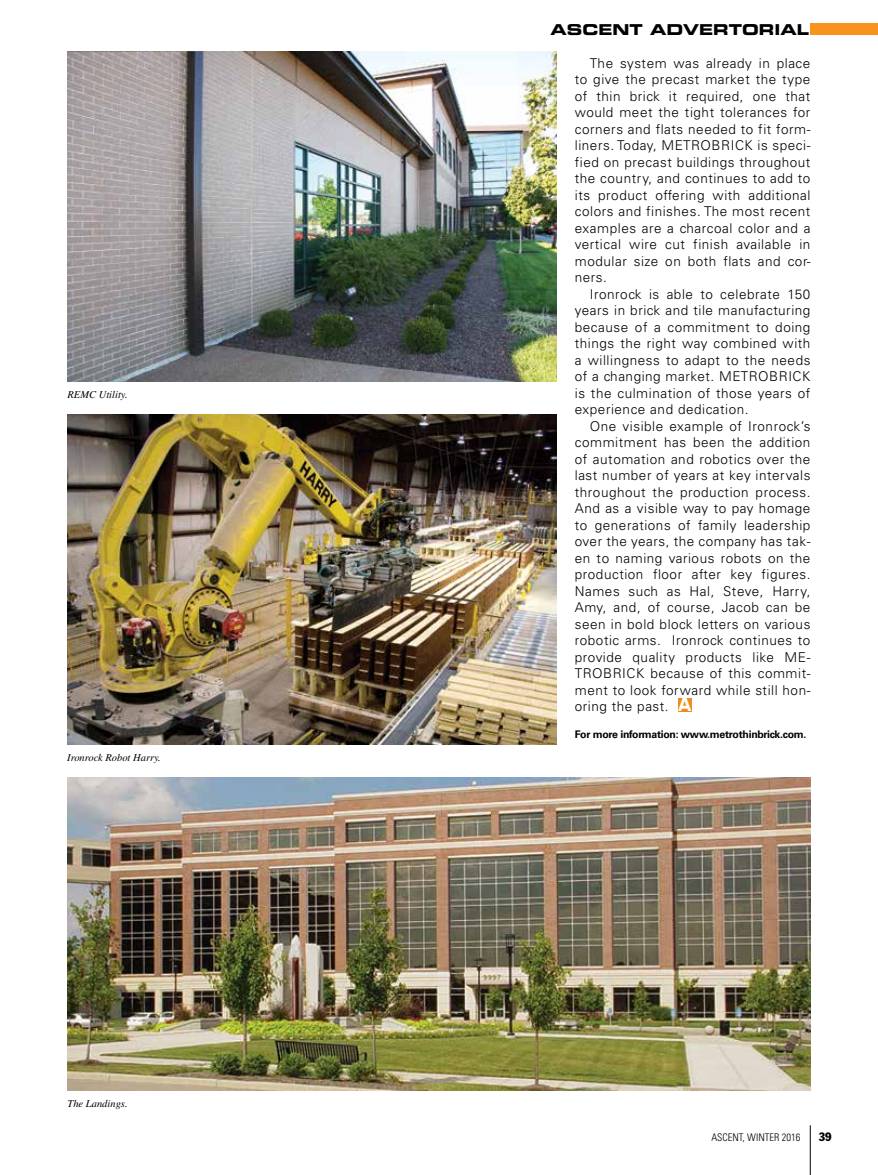
<style>
.page{position:relative;width:878px;height:1175px;background:#fff}
.page>*{position:absolute;margin:0;border:0;box-sizing:border-box;transform-origin:0 0}
.t1{font:15px "Eurostile LT Std Bold Ex 2";color:#000}
.t2{font:300 13.5px/16.5px "Univers LT Std";letter-spacing:.04em;color:#000;text-align:justify}
.t3{font:condensed 12px "Franklin Gothic Std";color:#000}
.t4{font:italic 10.5px "Times LT Std";color:#000}
.t5{font:700 10.5px "Univers LT Std";letter-spacing:-.025em;color:#000}
.t6{font:300 condensed 10.5px "Univers LT Std";color:#000}
.s1{font-family:"Eurostile Bold Extended Two";font-weight:400;font-size:18.3px;color:#fff}
</style>
<div class="page">
<hr style="left:810px;top:1125px;width:1px;height:49px;background:#000">
<div style="left:810px;top:23px;width:68px;height:11px;background:#f7941e"></div>
<div style="left:678px;top:698px;width:13px;height:13px;background:#f08b1d"></div>
<img style="left:67px;top:414px;width:490px;height:330px">
<img style="left:68px;top:51px;width:488px;height:330px">
<img style="left:68px;top:777px;width:742px;height:313px">
<p class="t4" style="left:67px;top:388px;width:62px">REMC Utility.</p>
<p class="t4" style="left:67px;top:751px;width:95px">Ironrock Robot Harry.</p>
<p class="t4" style="left:68px;top:1098px;width:62px">The Landings.</p>
<p class="t1" style="left:550px;top:19px;width:260px">ASCENT ADVERTORIAL</p>
<p class="t2" style="left:575px;top:54px;width:237px;text-indent:15px">The system was already in place to give the precast market the type of thin brick it required, one that would meet the tight tolerances for corners and flats needed to fit form&shy;liners. Today, METROBRICK is speci&shy;fied on precast buildings throughout the country, and continues to add to its product offering with additional colors and finishes. The most recent examples are a charcoal color and a vertical wire cut finish available in modular size on both flats and cor&shy;ners.</p>
<p class="t2" style="left:575px;top:285px;width:237px;text-indent:15px">Ironrock is able to celebrate 150 years in brick and tile manufacturing because of a commitment to doing things the right way combined with a willingness to adapt to the needs of a changing market. METROBRICK is the culmination of those years of experience and dedication.</p>
<p class="t2" style="left:575px;top:417px;width:237px;text-indent:15px">One visible example of Ironrock’s commitment has been the addition of automation and robotics over the last number of years at key intervals throughout the production process.<br>And as a visible way to pay homage to generations of family leadership over the years, the company has tak&shy;en to naming various robots on the production floor after key figures.<br>Names such as Hal, Steve, Harry, Amy, and, of course, Jacob can be seen in bold block letters on various robotic arms. Ironrock continues to provide quality products like ME-TROBRICK because of this commit&shy;ment to look forward while still hon&shy;oring the past. <span class="s1">A</span></p>
<p class="t5" style="left:574px;top:728px;width:233px">For more information: www.metrothinbrick.com.</p>
<p class="t6" style="left:711px;top:1130px;width:90px">ASCENT, WINTER 2016</p>
<p class="t3" style="left:818px;top:1128px;width:14px">39</p>
</div>
